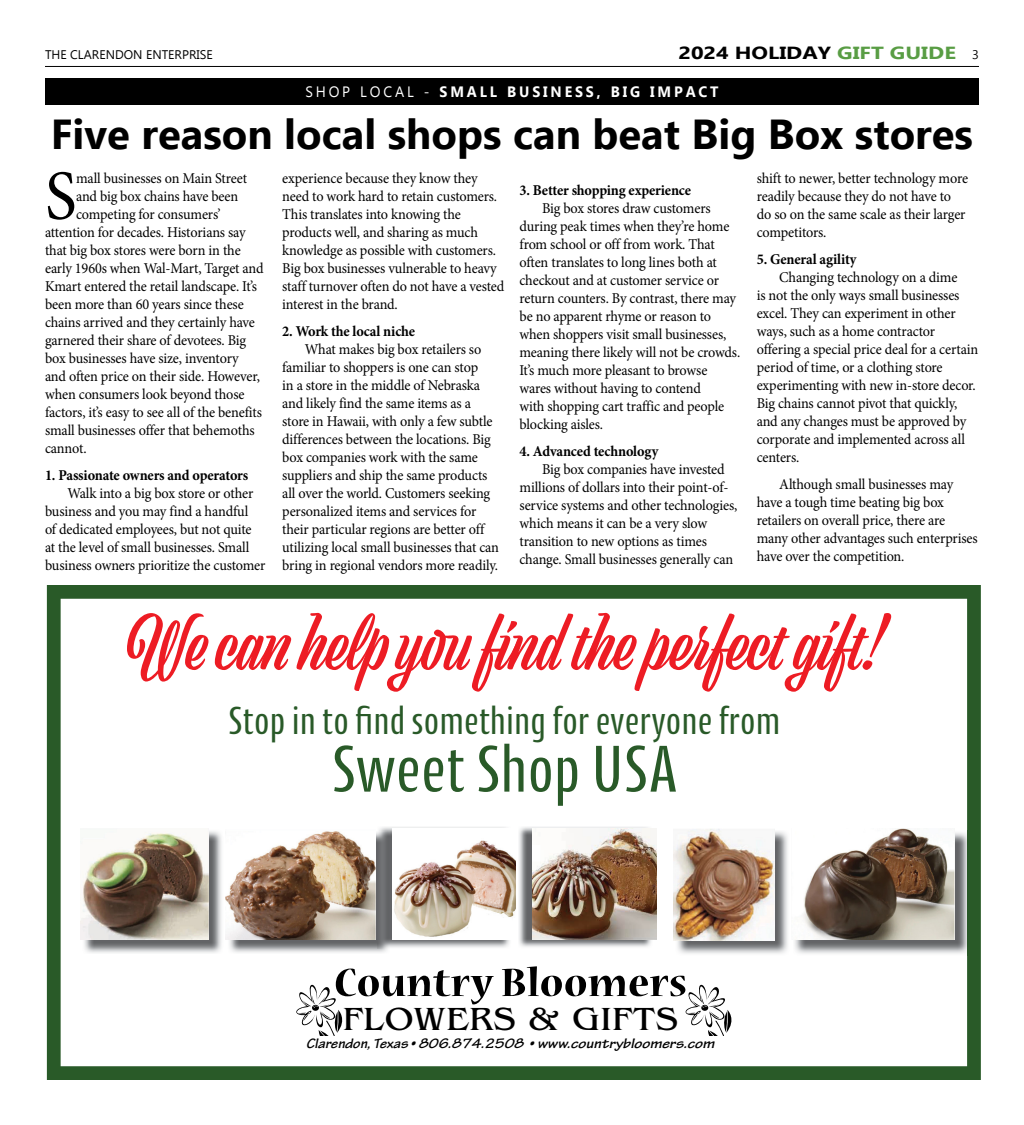
<style>
.page{position:relative;width:1024px;height:1125px;background:#fff}
.page>*{position:absolute;margin:0;border:0;box-sizing:border-box;transform-origin:0 0}
.Body_Text{font:70.38px "Minion Pro";color:#000;scale:.95 1}
.t1{font:67.5px "Viktor Script";color:#ed1c24}
.t2{font:67.5px "Cantiga Cnd";color:#295a28}
.t3{font:700 condensed 43.88px "Nueva Std";color:#000;scale:1.27 1}
.Subject_Head{font:700 41.88px "Ebrima";color:#000}
.t4{font:40px "Cantiga Cnd";color:#295a28}
.t5{font:33.5px "Benguiat Pro ITC";color:#000;scale:1.1 1}
.t6{font:700 17.5px "Ebrima";color:#000;scale:1.25 1}
.Body_Text-2{font:15px/18px "Minion Pro";letter-spacing:-.015em;color:#000;scale:.95 1}
.Body_Text-3{font:700 15px "Minion Pro";letter-spacing:-.01em;color:#000;scale:.95 1}
.t7{font:700 15px "Ebrima";letter-spacing:.2em;color:#fff;scale:.95 1}
.t8{font:italic 700 14.62px "Tekton Pro";color:#000;scale:1.11 1}
.t9{font:12.5px "Ebrima";color:#000}
.s1{color:#599d44}
.s2{font-weight:400;font-size:12.5px}
.s3{font-weight:400}
</style>
<div class="page">
<hr style="left:45px;top:66px;width:934px;height:1px;background:#000">
<svg style="left:47px;top:585px;width:934px;height:495px"></svg>
<img style="left:377px;top:826px;width:134px;height:123px">
<img style="left:392px;top:828px;width:123px;height:111px">
<img style="left:518px;top:826px;width:134px;height:122px">
<img style="left:532px;top:828px;width:124px;height:112px">
<img style="left:83px;top:830px;width:140px;height:124px">
<img style="left:81px;top:828px;width:128px;height:111px">
<img style="left:228px;top:831px;width:162px;height:123px">
<img style="left:377px;top:831px;width:13px;height:118px">
<img style="left:226px;top:829px;width:149px;height:110px">
<img style="left:793px;top:831px;width:177px;height:124px">
<img style="left:791px;top:829px;width:163px;height:111px">
<img style="left:676px;top:830px;width:113px;height:125px">
<img style="left:674px;top:828px;width:100px;height:112px">
<div style="left:45px;top:79px;width:934px;height:26px;background:#000"></div>
<p class="t9" style="left:45px;top:45px;width:169px">THE CLARENDON ENTERPRISE</p>
<p class="t6" style="left:678px;top:39px;width:242px">2024 HOLIDAY <span class="s1">GIFT GUIDE</span> <span class="s2">3</span></p>
<p class="t7" style="left:305px;top:80px;width:436px"><span class="s3">SHOP LOCAL -</span> SMALL BUSINESS, BIG IMPACT</p>
<p class="Subject_Head" style="left:51px;top:102px;width:923px">Five reason local shops can beat Big Box stores</p>
<p class="Body_Text" style="left:45px;top:149px;width:35px">S</p>
<p class="Body_Text-2" style="left:76px;top:169px;width:181px">mall businesses on Main Street</p>
<p class="Body_Text-2" style="left:76px;top:187px;width:172px">and big box chains have been</p>
<p class="Body_Text-2" style="left:76px;top:205px;width:154px">competing for consumers’</p>
<p class="Body_Text-2" style="left:45px;top:223px;width:213px">attention for decades. Historians say</p>
<p class="Body_Text-2" style="left:45px;top:241px;width:208px">that big box stores were born in the</p>
<p class="Body_Text-2" style="left:45px;top:259px;width:232px">early 1960s when Wal-Mart, Target and</p>
<p class="Body_Text-2" style="left:45px;top:277px;width:225px">Kmart entered the retail landscape. It’s</p>
<p class="Body_Text-2" style="left:45px;top:295px;width:211px">been more than 60 years since these</p>
<p class="Body_Text-2" style="left:45px;top:313px;width:223px">chains arrived and they certainly have</p>
<p class="Body_Text-2" style="left:45px;top:331px;width:213px">garnered their share of devotees. Big</p>
<p class="Body_Text-2" style="left:45px;top:349px;width:205px">box businesses have size, inventory</p>
<p class="Body_Text-2" style="left:45px;top:367px;width:228px">and often price on their side. However,</p>
<p class="Body_Text-2" style="left:45px;top:385px;width:212px">when consumers look beyond those</p>
<p class="Body_Text-2" style="left:45px;top:403px;width:230px">factors, it’s easy to see all of the benefits</p>
<p class="Body_Text-2" style="left:45px;top:421px;width:222px">small businesses offer that behemoths</p>
<p class="Body_Text-2" style="left:45px;top:439px;width:45px">cannot.</p>
<p class="Body_Text-3" style="left:45px;top:464px;width:216px">1. Passionate owners and operators</p>
<p class="Body_Text-2" style="left:45px;top:484px;width:234px;text-indent:22px">Walk into a big box store or other business and you may find a handful<br>of dedicated employees, but not quite at the level of small businesses. Small business owners prioritize the customer</p>
<p class="Body_Text-2" style="left:282px;top:169px;width:235px">experience because they know they need to work hard to retain customers.<br>This translates into knowing the products well, and sharing as much knowledge as possible with customers.<br>Big box businesses vulnerable to heavy staff turnover often do not have a vested interest in the brand.</p>
<p class="Body_Text-3" style="left:282px;top:320px;width:141px">2. Work the local niche</p>
<p class="Body_Text-2" style="left:282px;top:340px;width:230px;text-indent:22px">What makes big box retailers so familiar to shoppers is one can stop<br>in a store in the middle of Nebraska and likely find the same items as a store in Hawaii, with only a few subtle differences between the locations. Big box companies work with the same suppliers and ship the same products all over the world. Customers seeking personalized items and services for their particular regions are better off utilizing local small businesses that can bring in regional vendors more readily.</p>
<p class="Body_Text-3" style="left:519px;top:180px;width:182px">3. Better shopping experience</p>
<p class="Body_Text-2" style="left:519px;top:199px;width:234px;text-indent:22px">Big box stores draw customers during peak times when they’re home from school or off from work. That often translates to long lines both at checkout and at customer service or return counters. By contrast, there may be no apparent rhyme or reason to when shoppers visit small businesses, meaning there likely will not be crowds.<br>It’s much more pleasant to browse wares without having to contend<br>with shopping cart traffic and people blocking aisles.</p>
<p class="Body_Text-3" style="left:519px;top:441px;width:148px">4. Advanced technology</p>
<p class="Body_Text-2" style="left:519px;top:460px;width:231px;text-indent:22px">Big box companies have invested millions of dollars into their point-of&shy;service systems and other technologies, which means it can be a very slow transition to new options as times change. Small businesses generally can</p>
<p class="Body_Text-2" style="left:757px;top:169px;width:224px">shift to newer, better technology more readily because they do not have to do so on the same scale as their larger competitors.</p>
<p class="Body_Text-3" style="left:757px;top:248px;width:106px">5. General agility</p>
<p class="Body_Text-2" style="left:757px;top:268px;width:234px;text-indent:22px">Changing technology on a dime<br>is not the only ways small businesses excel. They can experiment in other ways, such as a home contractor offering a special price deal for a certain period of time, or a clothing store experimenting with new in-store decor.<br>Big chains cannot pivot that quickly, and any changes must be approved by corporate and implemented across all centers.</p>
<p class="Body_Text-2" style="left:757px;top:475px;width:234px;text-indent:22px">Although small businesses may have a tough time beating big box retailers on overall price, there are many other advantages such enterprises have over the competition.</p>
<p class="t1" style="left:127px;top:607px;width:756px">We can help you find the perfect gift!</p>
<p class="t4" style="left:228px;top:696px;width:554px">Stop in to find something for everyone from</p>
<p class="t2" style="left:331px;top:727px;width:348px">Sweet Shop USA</p>
<p class="t3" style="left:334px;top:963px;width:280px">Country Bloomers</p>
<p class="t5" style="left:342px;top:1001px;width:307px">FLOWERS &amp; GIFTS</p>
<p class="t8" style="left:306px;top:1035px;width:369px">Clarendon, Texas • 806.874.2508 • www.countrybloomers.com</p>
</div>
